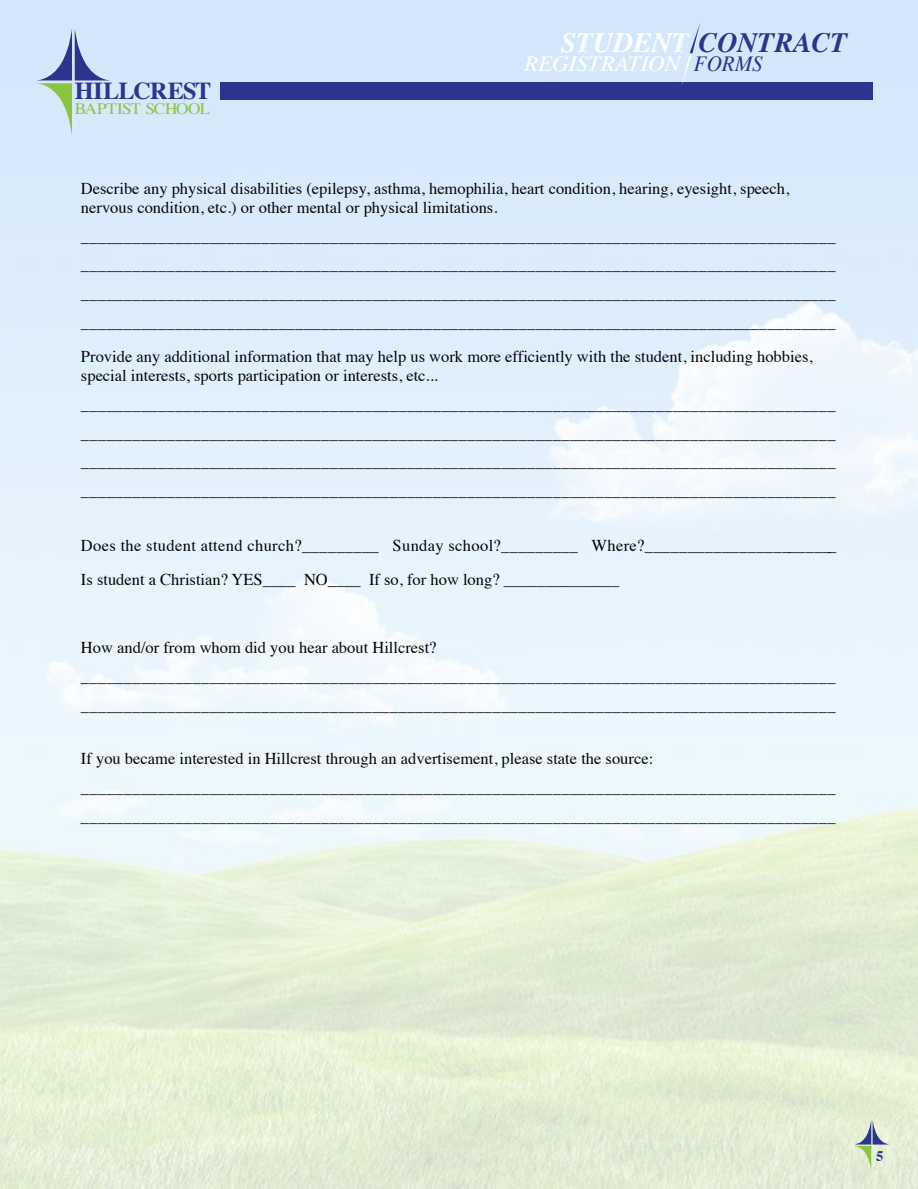
<style>
.page{position:relative;width:918px;height:1189px;background:#fff}
.page>*{position:absolute;margin:0;border:0;box-sizing:border-box;transform-origin:0 0}
.t1{font:italic 700 27.9px "Times";color:#2d3490}
.t2{font:700 24.3px "Times";letter-spacing:-.04em;color:#2d3490}
.t3{font:italic 21.6px "Times";color:#fff;scale:1.06 1}
.t4{font:16.5px/28.8px "Times";color:#050504}
.t5{font:16.5px/33.9px "Times";letter-spacing:.02em;color:#050504}
.t6{font:15.9px "Times";letter-spacing:-.04em;color:#8ac541;scale:1.09 1}
.t7{font:700 14.7px "Times";color:#2d378f}
.s1{color:#fff}
.s2{color:#2d3490}
</style>
<div class="page">
<img style="left:0;top:0;width:918px;height:1188px">
<svg style="left:854px;top:1118px;width:36px;height:52px;background:#c9d6c4"></svg>
<div style="left:221px;top:82px;width:652px;height:17px;background:#2d3490"></div>
<svg style="left:36px;top:28px;width:75px;height:108px;background:#bdd0e3"></svg>
<svg style="left:681px;top:22px;width:19px;height:63px"></svg>
<h2 class="t2" style="left:75px;top:68px;width:138px">HILLCREST</h2>
<p class="t6" style="left:75px;top:94px;width:126px">BAPTIST SCHOOL</p>
<h1 class="t1" style="left:561px;top:16px;width:288px"><span class="s1">STUDENT</span> CONTRACT</h1>
<h3 class="t3" style="left:524px;top:45px;width:227px">REGISTRATION <span class="s2">FORMS</span></h3>
<p class="t4" style="left:81px;top:177px;width:710px;line-height:19px">Describe any physical disabilities (epilepsy, asthma, hemophilia, heart condition, hearing, eyesight, speech, nervous condition, etc.) or other mental or physical limitations.</p>
<p class="t4" style="left:81px;top:220px;width:756px;text-align:justify">________________________________________________________________________________________ ________________________________________________________________________________________ ________________________________________________________________________________________ ________________________________________________________________________________________</p>
<p class="t4" style="left:81px;top:345px;width:733px;line-height:19px">Provide any additional information that may help us work more efficiently with the student, including hobbies, special interests, sports participation or interests, etc...</p>
<p class="t4" style="left:81px;top:388px;width:756px;text-align:justify">________________________________________________________________________________________ ________________________________________________________________________________________ ________________________________________________________________________________________ ________________________________________________________________________________________</p>
<p class="t5" style="left:81px;top:527px;width:757px">Does the student attend church?_________ Sunday school?_________ Where?_______________________<br>Is student a Christian? YES____ NO____ If so, for how long? ______________</p>
<p class="t4" style="left:81px;top:631px;width:756px">How and/or from whom did you hear about Hillcrest? ________________________________________________________________________________________ ________________________________________________________________________________________</p>
<p class="t4" style="left:81px;top:742px;width:756px">If you became interested in Hillcrest through an advertisement, please state the source: ________________________________________________________________________________________ ________________________________________________________________________________________</p>
<p class="t7" style="left:876px;top:1141px;width:9px">5</p>
</div>
